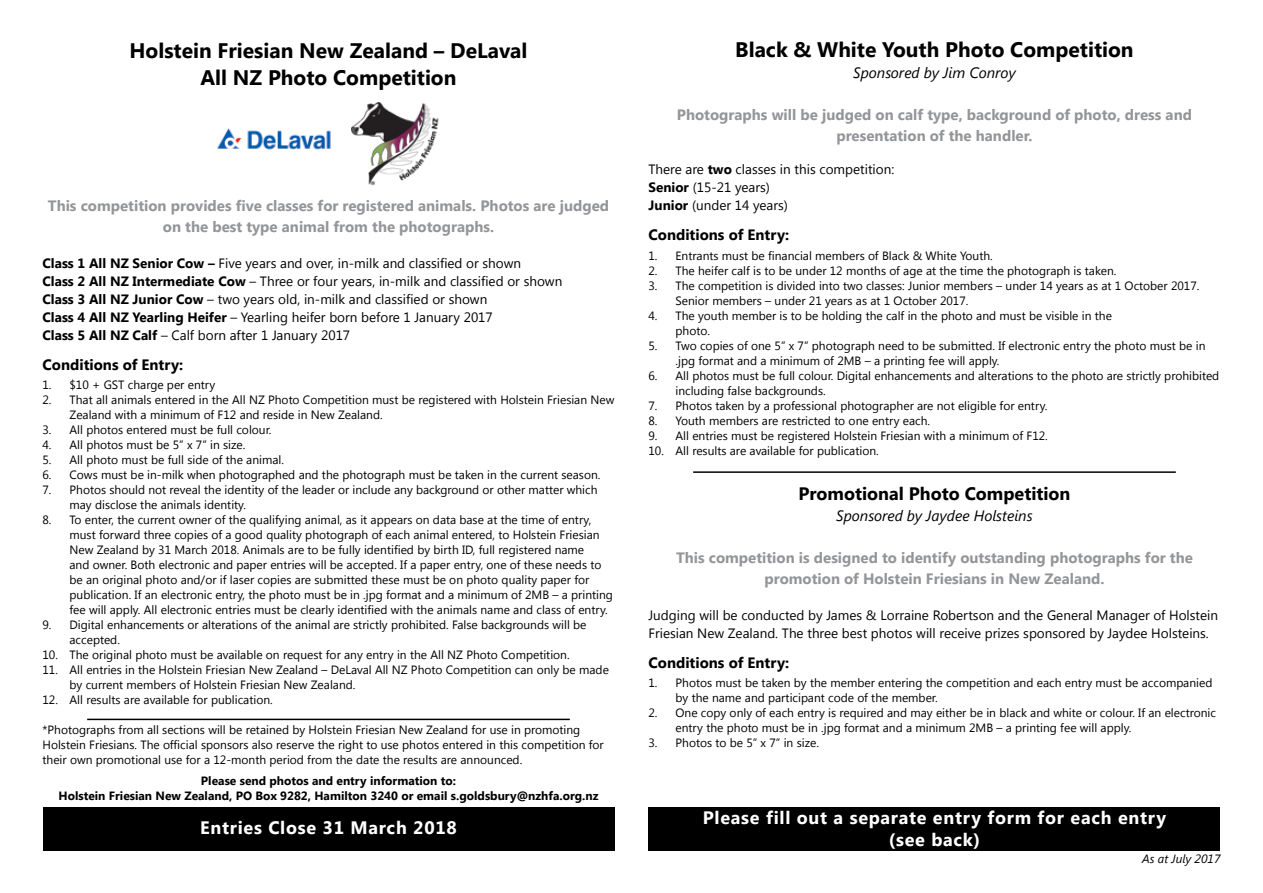
<style>
.page{position:relative;width:1263px;height:893px;background:#fff}
.page>*{position:absolute;margin:0;border:0;box-sizing:border-box;transform-origin:0 0}
.t1{font:700 21px/27px "Segoe UI";color:#000;text-align:center}
.t2{font:700 18px/21.6px "Segoe UI";letter-spacing:.04em;color:#fff;text-align:center}
.t3{font:700 18px "Segoe UI";color:#000}
.t4{font:700 15px/21px "Segoe UI";color:#939598;text-align:center}
.t5{font:700 15px "Segoe UI";color:#000}
.t6{font:italic 15px "Segoe UI";color:#000}
.t7{font:13.5px/18px "Segoe UI";color:#000}
.t8{font:12px/15px "Segoe UI";color:#000}
.t9{font:700 12px/15px "Segoe UI";color:#000;text-align:center}
.t10{font:italic 12px "Segoe UI";color:#000}
.s1{font-weight:700}
</style>
<div class="page">
<img style="left:217px;top:128px;width:114px;height:22px">
<div style="left:43px;top:807px;width:571px;height:43px;background:#000"></div>
<hr style="left:87px;top:719px;width:483px;height:1px;background:#000">
<hr style="left:693px;top:471px;width:483px;height:2px;background:#000">
<div style="left:648px;top:807px;width:572px;height:43px;background:#000"></div>
<img style="left:352px;top:102px;width:87px;height:84px">
<h1 class="t1" style="left:130px;top:36px;width:399px">Holstein Friesian New Zealand – DeLaval<br>All NZ Photo Competition</h1>
<p class="t4" style="left:48px;top:194px;width:563px">This competition provides five classes for registered animals. Photos are judged on the best type animal from the photographs.</p>
<p class="t7" style="left:43px;top:253px;width:521px"><span class="s1">Class 1 All NZ Senior Cow –</span> Five years and over, in-milk and classified or shown<br><span class="s1">Class 2 All NZ Intermediate Cow</span> – Three or four years, in-milk and classified or shown <span class="s1">Class 3 All NZ Junior Cow</span> – two years old, in-milk and classified or shown<br><span class="s1">Class 4 All NZ Yearling Heifer</span> – Yearling heifer born before 1 January 2017<br><span class="s1">Class 5 All NZ Calf</span> – Calf born after 1 January 2017</p>
<p class="t5" style="left:43px;top:354px;width:142px">Conditions of Entry:</p>
<p class="t8" style="left:43px;top:377px;width:174px">1. $10 + GST charge per entry</p>
<p class="t8" style="left:70px;top:392px;width:546px;text-indent:-27px">2. That all animals entered in the All NZ Photo Competition must be registered with Holstein Friesian New<br>Zealand with a minimum of F12 and reside in New Zealand.</p>
<p class="t8" style="left:43px;top:422px;width:230px">3. All photos entered must be full colour.</p>
<p class="t8" style="left:43px;top:437px;width:204px">4. All photos must be 5” x 7” in size.</p>
<p class="t8" style="left:43px;top:452px;width:243px">5. All photo must be full side of the animal.</p>
<p class="t8" style="left:43px;top:467px;width:559px">6. Cows must be in-milk when photographed and the photograph must be taken in the current season.</p>
<p class="t8" style="left:70px;top:482px;width:529px;text-indent:-27px">7. Photos should not reveal the identity of the leader or include any background or other matter which may disclose the animals identity.</p>
<p class="t8" style="left:70px;top:512px;width:545px;text-indent:-27px">8. To enter, the current owner of the qualifying animal, as it appears on data base at the time of entry, must forward three copies of a good quality photograph of each animal entered, to Holstein Friesian New Zealand by 31 March 2018. Animals are to be fully identified by birth ID, full registered name<br>and owner. Both electronic and paper entries will be accepted. If a paper entry, one of these needs to be an original photo and/or if laser copies are submitted these must be on photo quality paper for publication. If an electronic entry, the photo must be in .jpg format and a minimum of 2MB – a printing fee will apply. All electronic entries must be clearly identified with the animals name and class of entry.</p>
<p class="t8" style="left:70px;top:617px;width:518px;text-indent:-27px">9. Digital enhancements or alterations of the animal are strictly prohibited. False backgrounds will be accepted.</p>
<p class="t8" style="left:43px;top:647px;width:529px">10. The original photo must be available on request for any entry in the All NZ Photo Competition.</p>
<p class="t8" style="left:70px;top:662px;width:541px;text-indent:-27px">11. All entries in the Holstein Friesian New Zealand – DeLaval All NZ Photo Competition can only be made by current members of Holstein Friesian New Zealand.</p>
<p class="t8" style="left:43px;top:692px;width:232px">12. All results are available for publication.</p>
<p class="t8" style="left:43px;top:722px;width:563px">*Photographs from all sections will be retained by Holstein Friesian New Zealand for use in promoting<br>Holstein Friesians. The official sponsors also reserve the right to use photos entered in this competition for their own promotional use for a 12-month period from the date the results are announced.</p>
<p class="t9" style="left:59px;top:773px;width:541px">Please send photos and entry information to:<br>Holstein Friesian New Zealand, PO Box 9282, Hamilton 3240 or email s.goldsbury@nzhfa.org.nz</p>
<h1 class="t1" style="left:735px;top:35px;width:400px">Black &amp; White Youth Photo Competition</h1>
<p class="t6" style="left:853px;top:63px;width:164px">Sponsored by Jim Conroy</p>
<p class="t4" style="left:677px;top:104px;width:517px">Photographs will be judged on calf type, background of photo, dress and presentation of the handler.</p>
<p class="t7" style="left:648px;top:160px;width:247px">There are <span class="s1">two</span> classes in this competition:<br><span class="s1">Senior</span> (15-21 years)<br><span class="s1">Junior</span> (under 14 years)</p>
<p class="t5" style="left:648px;top:224px;width:142px">Conditions of Entry:</p>
<p class="t8" style="left:648px;top:247px;width:346px">1. Entrants must be financial members of Black &amp; White Youth.</p>
<p class="t8" style="left:648px;top:262px;width:469px">2. The heifer calf is to be under 12 months of age at the time the photograph is taken.</p>
<p class="t8" style="left:675px;top:277px;width:525px;text-indent:-27px">3. The competition is divided into two classes: Junior members – under 14 years as at 1 October 2017.<br>Senior members – under 21 years as at 1 October 2017.</p>
<p class="t8" style="left:675px;top:307px;width:438px;text-indent:-27px">4. The youth member is to be holding the calf in the photo and must be visible in the photo.</p>
<p class="t8" style="left:675px;top:337px;width:532px;text-indent:-27px">5. Two copies of one 5” x 7” photograph need to be submitted. If electronic entry the photo must be in .jpg format and a minimum of 2MB – a printing fee will apply.</p>
<p class="t8" style="left:675px;top:367px;width:545px;text-indent:-27px">6. All photos must be full colour. Digital enhancements and alterations to the photo are strictly prohibited including false backgrounds.</p>
<p class="t8" style="left:648px;top:397px;width:400px">7. Photos taken by a professional photographer are not eligible for entry.</p>
<p class="t8" style="left:648px;top:412px;width:283px">8. Youth members are restricted to one entry each.</p>
<p class="t8" style="left:648px;top:427px;width:401px">9. All entries must be registered Holstein Friesian with a minimum of F12.</p>
<p class="t8" style="left:648px;top:442px;width:232px">10. All results are available for publication.</p>
<h2 class="t3" style="left:798px;top:480px;width:273px">Promotional Photo Competition</h2>
<p class="t6" style="left:836px;top:505px;width:198px">Sponsored by Jaydee Holsteins</p>
<p class="t4" style="left:676px;top:546px;width:518px">This competition is designed to identify outstanding photographs for the promotion of Holstein Friesians in New Zealand.</p>
<p class="t7" style="left:648px;top:605px;width:571px">Judging will be conducted by James &amp; Lorraine Robertson and the General Manager of Holstein<br>Friesian New Zealand. The three best photos will receive prizes sponsored by Jaydee Holsteins.</p>
<p class="t5" style="left:648px;top:652px;width:142px">Conditions of Entry:</p>
<p class="t8" style="left:675px;top:675px;width:538px;text-indent:-27px">1. Photos must be taken by the member entering the competition and each entry must be accompanied by the name and participant code of the member.</p>
<p class="t8" style="left:675px;top:705px;width:542px;text-indent:-27px">2. One copy only of each entry is required and may either be in black and white or colour. If an electronic entry the photo must be in .jpg format and a minimum 2MB – a printing fee will apply.</p>
<p class="t8" style="left:648px;top:735px;width:172px">3. Photos to be 5” x 7” in size.</p>
<h2 class="t2" style="left:200px;top:816px;width:258px">Entries Close 31 March 2018</h2>
<h2 class="t2" style="left:703px;top:806px;width:465px">Please fill out a separate entry form for each entry (see back)</h2>
<p class="t10" style="left:1142px;top:851px;width:80px">As at July 2017</p>
</div>
